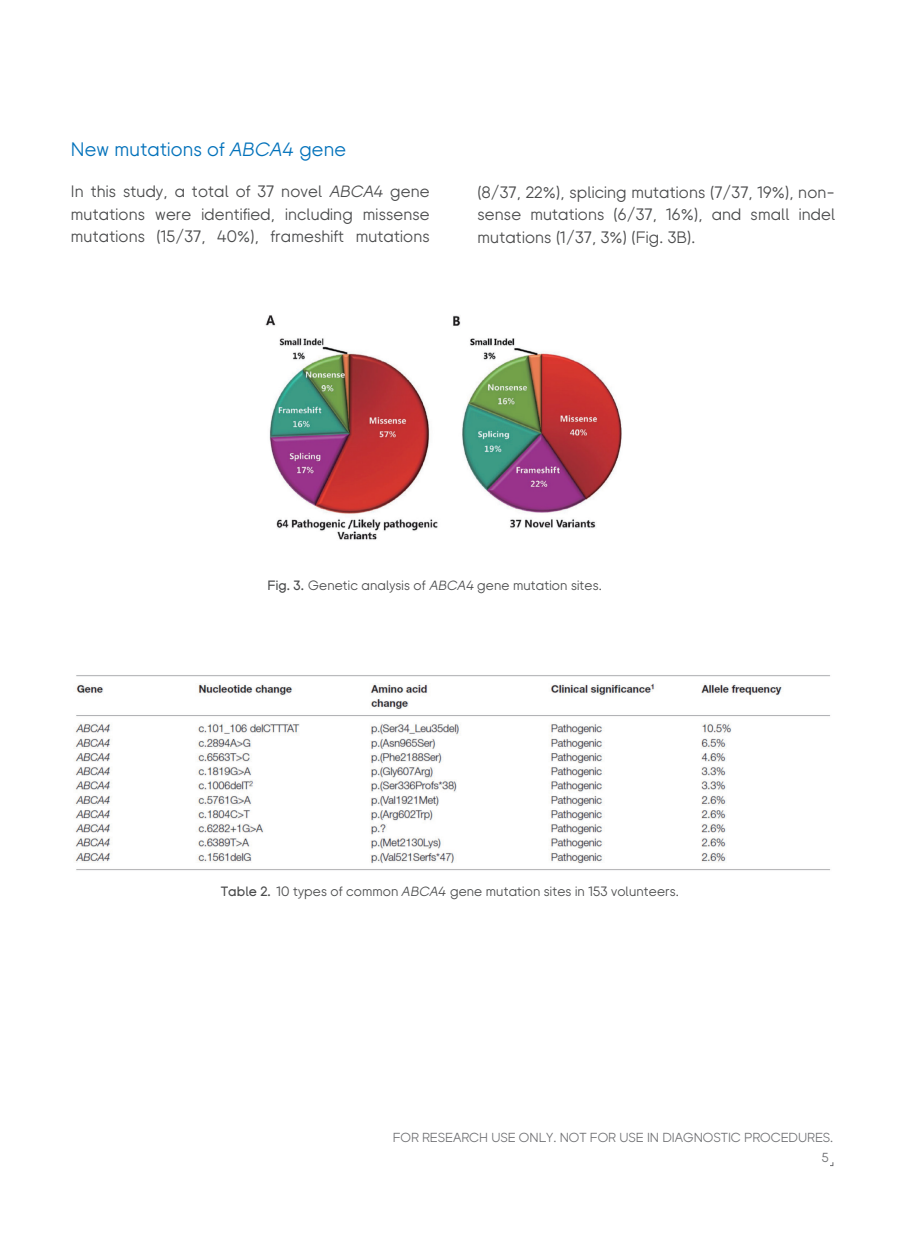
<style>
.page{position:relative;width:906px;height:1238px;background:#fff}
.page>*{position:absolute;margin:0;border:0;box-sizing:border-box;transform-origin:0 0}
.t1{font:19.5px "BGI";letter-spacing:.01em;color:#0372bb}
.t2{font:italic 19.2px "BGI";color:#0372bb}
.t3{font:16.5px/22.5px "BGI";letter-spacing:.01em;color:#4b4c4d;text-align:justify}
.t4{font:italic 16.2px "BGI";color:#4b4c4d}
.t5{font:13.5px "BGI";letter-spacing:.01em;color:#4b4c4d}
.t6{font:italic 13.35px "BGI";color:#4b4c4d}
.t7{font:13.05px "BGI";color:#6d6e71}
.s1{font-weight:500}
</style>
<div class="page">
<img style="left:265px;top:315px;width:357px;height:225px">
<img style="left:74px;top:675px;width:756px;height:196px">
<p class="t1" style="left:71px;top:140px;width:276px">New mutations of ABCA4 gene</p>
<p class="t2" style="left:229px;top:141px;width:69px">ABCA4</p>
<p class="t3" style="left:71px;top:181px;width:360px">In this study, a total of 37 novel ABCA4 gene mutations were identified, including missense mutations (15/37, 40%), frameshift mutations</p>
<p class="t4" style="left:329px;top:184px;width:58px">ABCA4</p>
<p class="t3" style="left:477px;top:182px;width:359px">(8/37, 22%), splicing mutations (7/37, 19%), non&shy;sense mutations (6/37, 16%), and small indel mutations (1/37, 3%) (Fig. 3B).</p>
<p class="t5" style="left:268px;top:579px;width:336px"><span class="s1">Fig. 3.</span> Genetic analysis of ABCA4 gene mutation sites.</p>
<p class="t6" style="left:429px;top:579px;width:48px">ABCA4</p>
<p class="t5" style="left:221px;top:884px;width:460px"><span class="s1">Table 2.</span> 10 types of common ABCA4 gene mutation sites in 153 volunteers.</p>
<p class="t6" style="left:401px;top:885px;width:48px">ABCA4</p>
<p class="t7" style="left:393px;top:1131px;width:442px">FOR RESEARCH USE ONLY. NOT FOR USE IN DIAGNOSTIC PROCEDURES.</p>
<p class="t7" style="left:822px;top:1151px;width:8px">5</p>
</div>
